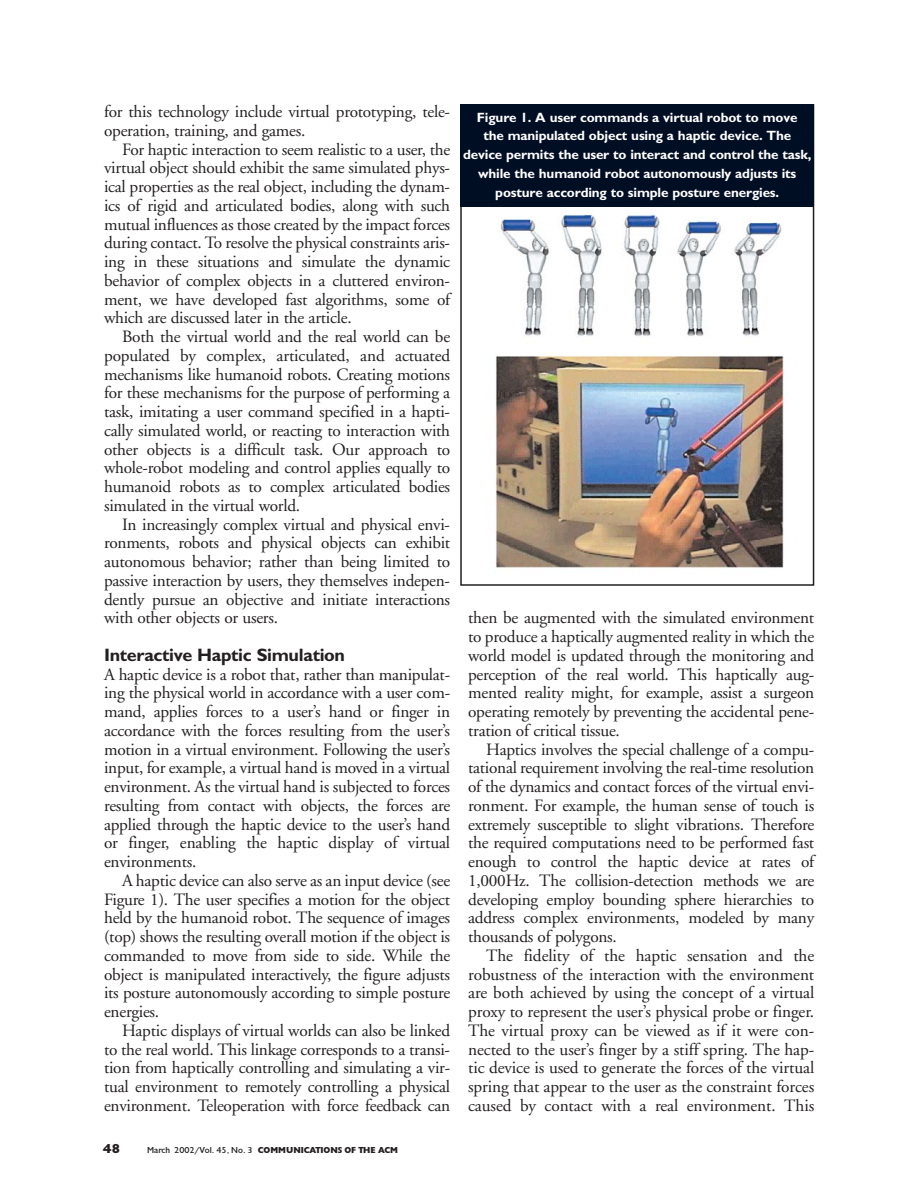
<style>
.page{position:relative;width:918px;height:1188px;background:#fff}
.page>*{position:absolute;margin:0;border:0;box-sizing:border-box;transform-origin:0 0}
.t1{font:700 18px "Gill Sans";letter-spacing:-.015em;color:#231f20}
.t2{font:17.25px/18.8px "Adobe Garamond";letter-spacing:-.015em;color:#231f20;text-align:justify}
.t3{font:700 13.5px/18.8px "Gill Sans";letter-spacing:-.01em;color:#fff;text-align:center}
.t4{font:900 13.5px "Gill";color:#231f20}
.t5{font:900 9px "Gill";color:#231f20}
.s1{font-weight:400}
</style>
<div class="page">
<img style="left:489px;top:206px;width:303px;height:362px">
<div style="left:460px;top:104px;width:354px;height:102px;background:#000e23"></div>
<p class="t2" style="left:104px;top:104px;width:348px">for this technology include virtual prototyping, tele&shy;operation, training, and games.</p>
<p class="t2" style="left:104px;top:141px;width:348px;text-indent:18px">For haptic interaction to seem realistic to a user, the virtual object should exhibit the same simulated phys&shy;ical properties as the real object, including the dynam&shy;ics of rigid and articulated bodies, along with such mutual influences as those created by the impact forces during contact. To resolve the physical constraints aris&shy;ing in these situations and simulate the dynamic behavior of complex objects in a cluttered environ&shy;ment, we have developed fast algorithms, some of which are discussed later in the article.</p>
<p class="t2" style="left:104px;top:329px;width:348px;text-indent:18px">Both the virtual world and the real world can be populated by complex, articulated, and actuated mechanisms like humanoid robots. Creating motions for these mechanisms for the purpose of performing a task, imitating a user command specified in a hapti&shy;cally simulated world, or reacting to interaction with other objects is a difficult task. Our approach to whole-robot modeling and control applies equally to humanoid robots as to complex articulated bodies simulated in the virtual world.</p>
<p class="t2" style="left:104px;top:516px;width:348px;text-indent:18px">In increasingly complex virtual and physical envi&shy;ronments, robots and physical objects can exhibit autonomous behavior; rather than being limited to passive interaction by users, they themselves indepen&shy;dently pursue an objective and initiate interactions with other objects or users.</p>
<p class="t1" style="left:104px;top:648px;width:243px">Interactive Haptic Simulation</p>
<p class="t2" style="left:104px;top:666px;width:348px">A haptic device is a robot that, rather than manipulat&shy;ing the physical world in accordance with a user com&shy;mand, applies forces to a user’s hand or finger in accordance with the forces resulting from the user’s motion in a virtual environment. Following the user’s input, for example, a virtual hand is moved in a virtual environment. As the virtual hand is subjected to forces resulting from contact with objects, the forces are applied through the haptic device to the user’s hand or finger, enabling the haptic display of virtual environments.</p>
<p class="t2" style="left:104px;top:873px;width:348px;text-indent:18px">A haptic device can also serve as an input device (see Figure 1). The user specifies a motion for the object held by the humanoid robot. The sequence of images (top) shows the resulting overall motion if the object is commanded to move from side to side. While the object is manipulated interactively, the figure adjusts its posture autonomously according to simple posture energies.</p>
<p class="t2" style="left:104px;top:1023px;width:348px;text-indent:18px">Haptic displays of virtual worlds can also be linked to the real world. This linkage corresponds to a transi&shy;tion from haptically controlling and simulating a vir&shy;tual environment to remotely controlling a physical environment. Teleoperation with force feedback can</p>
<p class="t3" style="left:463px;top:109px;width:350px">Figure 1. A user commands a virtual robot to move<br>the manipulated object using a haptic device. The device permits the user to interact and control the task, while the humanoid robot autonomously adjusts its posture according to simple posture energies.</p>
<p class="t2" style="left:468px;top:610px;width:348px">then be augmented with the simulated environment to produce a haptically augmented reality in which the world model is updated through the monitoring and perception of the real world. This haptically aug&shy;mented reality might, for example, assist a surgeon operating remotely by preventing the accidental pene&shy;tration of critical tissue.</p>
<p class="t2" style="left:468px;top:741px;width:348px;text-indent:18px">Haptics involves the special challenge of a compu&shy;tational requirement involving the real-time resolution of the dynamics and contact forces of the virtual envi&shy;ronment. For example, the human sense of touch is extremely susceptible to slight vibrations. Therefore the required computations need to be performed fast enough to control the haptic device at rates of 1,000Hz. The collision-detection methods we are developing employ bounding sphere hierarchies to address complex environments, modeled by many thousands of polygons.</p>
<p class="t2" style="left:468px;top:948px;width:348px;text-indent:18px">The fidelity of the haptic sensation and the robustness of the interaction with the environment are both achieved by using the concept of a virtual proxy to represent the user’s physical probe or finger.<br>The virtual proxy can be viewed as if it were con&shy;nected to the user’s finger by a stiff spring. The hap&shy;tic device is used to generate the forces of the virtual spring that appear to the user as the constraint forces caused by contact with a real environment. This</p>
<p class="t4" style="left:103px;top:1144px;width:19px">48</p>
<p class="t5" style="left:147px;top:1147px;width:252px"><span class="s1">March 2002/Vol. 45, No. 3</span> COMMUNICATIONS OF THE ACM</p>
</div>
